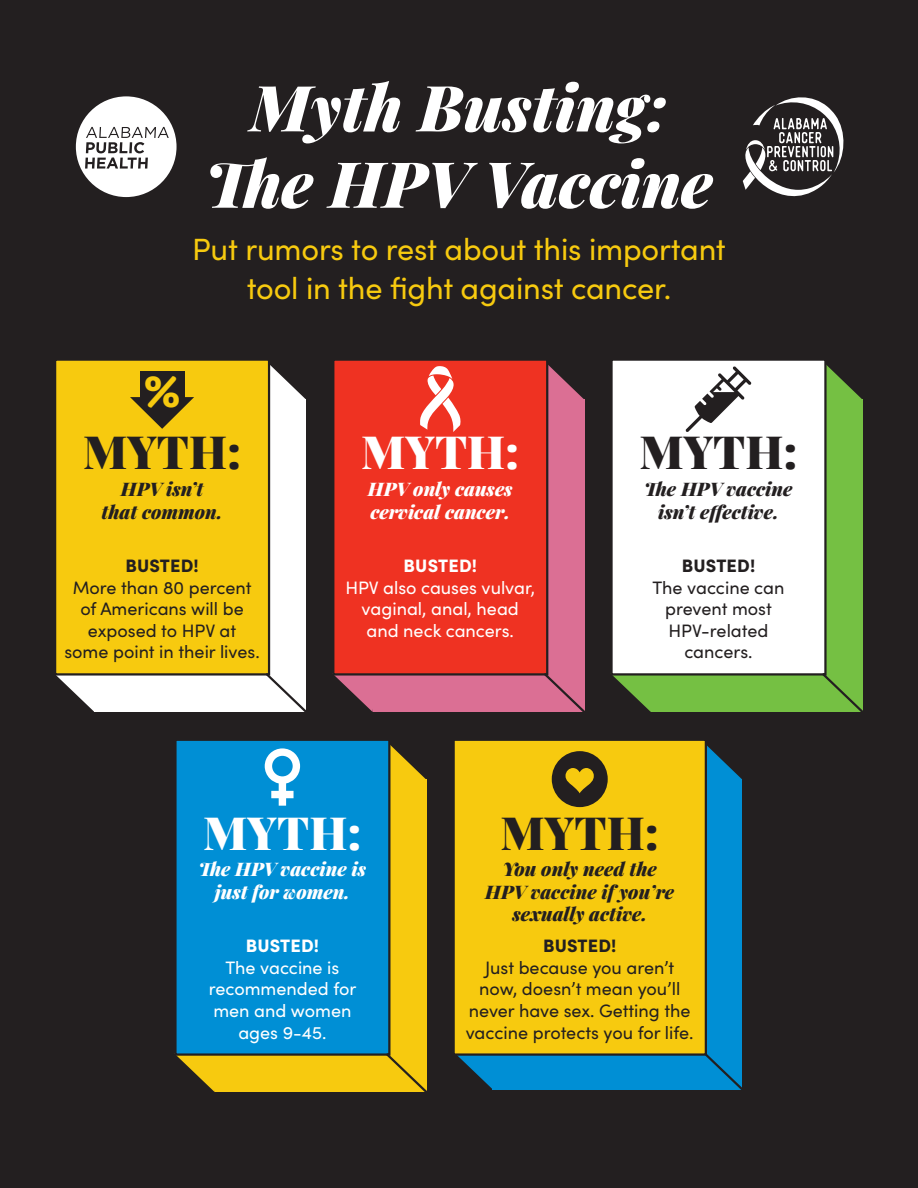
<style>
.page{position:relative;width:918px;height:1188px;background:#fff}
.page>*{position:absolute;margin:0;border:0;box-sizing:border-box;transform-origin:0 0}
.t1{font:italic 900 63.6px/76.3px "Playfair Display";color:#fff;text-align:center}
.t2{font:700 46.95px "Omnes";color:#f7ca0f}
.t3{font:900 45.9px "Playfair Display";color:#231f20}
.t4{font:900 45.9px "Playfair Display";color:#fff}
.t5{font:30.75px/38.5px "Sofia Pro";letter-spacing:-.005em;color:#f7ca0f;text-align:center}
.t6{font:italic 900 18.75px/22.5px "Playfair Display";color:#231f20;text-align:center}
.t7{font:italic 900 18.75px/22.5px "Playfair Display";color:#fff}
.t8{font:18px/21.6px "Sofia Pro";color:#231f20;text-align:center}
.t9{font:18px/21.6px "Sofia Pro";color:#fff;text-align:center}
.t10{font:900 18px "Sofia Pro";letter-spacing:.01em;color:#231f20}
.t11{font:900 18px "Sofia Pro";letter-spacing:.01em;color:#fff}
</style>
<div class="page">
<div style="left:0;top:0;width:917px;height:1188px;background:#231f20"></div>
<svg style="left:76px;top:96px;width:101px;height:101px"></svg>
<svg style="left:743px;top:97px;width:100px;height:99px"></svg>
<div style="left:94px;top:400px;width:212px;height:312px;background:#fff"></div>
<svg style="left:271px;top:366px;width:35px;height:34px"></svg>
<svg style="left:58px;top:677px;width:36px;height:35px"></svg>
<div style="left:56px;top:360px;width:215px;height:317px;background:#f7ca0f"></div>
<svg style="left:263px;top:671px;width:43px;height:41px"></svg>
<div style="left:373px;top:400px;width:211px;height:312px;background:#db6f94"></div>
<svg style="left:550px;top:366px;width:34px;height:34px"></svg>
<svg style="left:336px;top:677px;width:37px;height:35px"></svg>
<div style="left:332px;top:360px;width:218px;height:317px;background:#ef3222"></div>
<svg style="left:541px;top:671px;width:44px;height:41px"></svg>
<div style="left:651px;top:400px;width:212px;height:312px;background:#75c043"></div>
<svg style="left:828px;top:366px;width:34px;height:34px"></svg>
<svg style="left:614px;top:677px;width:37px;height:35px"></svg>
<div style="left:610px;top:360px;width:218px;height:317px;background:#fff"></div>
<svg style="left:819px;top:671px;width:44px;height:41px"></svg>
<svg style="left:459px;top:1057px;width:34px;height:32px"></svg>
<div style="left:215px;top:780px;width:211px;height:312px;background:#f7ca0f"></div>
<svg style="left:392px;top:746px;width:34px;height:34px"></svg>
<svg style="left:178px;top:1057px;width:37px;height:35px"></svg>
<div style="left:174px;top:740px;width:218px;height:317px;background:#008fd5"></div>
<svg style="left:383px;top:1051px;width:44px;height:41px"></svg>
<div style="left:493px;top:779px;width:249px;height:310px;background:#008fd5"></div>
<svg style="left:708px;top:746px;width:34px;height:33px"></svg>
<div style="left:454px;top:740px;width:254px;height:317px;background:#f7ca0f"></div>
<svg style="left:703px;top:1051px;width:39px;height:39px"></svg>
<div style="left:140px;top:371px;width:45px;height:35px;background:#231f20"></div>
<svg style="left:130px;top:397px;width:64px;height:32px"></svg>
<svg style="left:265px;top:748px;width:35px;height:58px;background:#73c1e8"></svg>
<svg style="left:552px;top:751px;width:56px;height:56px"></svg>
<svg style="left:420px;top:366px;width:41px;height:66px;background:#f47d73"></svg>
<svg style="left:686px;top:366px;width:65px;height:66px;background:#c3c2c2"></svg>
<p class="t1" style="left:205px;top:63px;width:509px">Myth Busting:<br>The HPV Vaccine</p>
<p class="t5" style="left:192px;top:229px;width:535px">Put rumors to rest about this important tool in the fight against cancer.</p>
<p class="t2" style="left:145px;top:359px;width:36px">%</p>
<p class="t3" style="left:83px;top:416px;width:160px">MYTH:</p>
<p class="t4" style="left:361px;top:416px;width:160px">MYTH:</p>
<p class="t3" style="left:639px;top:416px;width:160px">MYTH:</p>
<p class="t6" style="left:102px;top:476px;width:123px">HPV isn’t that common.</p>
<p class="t7" style="left:368px;top:476px;width:146px">HPV only causes cervical cancer.</p>
<p class="t6" style="left:645px;top:476px;width:149px">The HPV vaccine isn’t effective.</p>
<p class="t10" style="left:125px;top:552px;width:75px">BUSTED!</p>
<p class="t8" style="left:64px;top:576px;width:197px">More than 80 percent of Americans will be exposed to HPV at some point in their lives.</p>
<p class="t11" style="left:404px;top:552px;width:75px">BUSTED!</p>
<p class="t9" style="left:345px;top:576px;width:191px">HPV also causes vulvar, vaginal, anal, head and neck cancers.</p>
<p class="t10" style="left:682px;top:552px;width:75px">BUSTED!</p>
<p class="t8" style="left:652px;top:576px;width:134px">The vaccine can prevent most<br>HPV-related cancers.</p>
<p class="t4" style="left:203px;top:796px;width:160px">MYTH:</p>
<p class="t7" style="left:199px;top:856px;width:169px;text-align:center">The HPV vaccine is just for women.</p>
<p class="t11" style="left:246px;top:932px;width:75px">BUSTED!</p>
<p class="t9" style="left:209px;top:956px;width:149px">The vaccine is recommended for men and women ages 9-45.</p>
<p class="t3" style="left:501px;top:796px;width:160px">MYTH:</p>
<p class="t6" style="left:485px;top:856px;width:190px">You only need the<br>HPV vaccine if you’re sexually active.</p>
<p class="t10" style="left:543px;top:932px;width:75px">BUSTED!</p>
<p class="t8" style="left:466px;top:956px;width:229px">Just because you aren’t now, doesn’t mean you’ll never have sex. Getting the vaccine protects you for life.</p>
</div>
